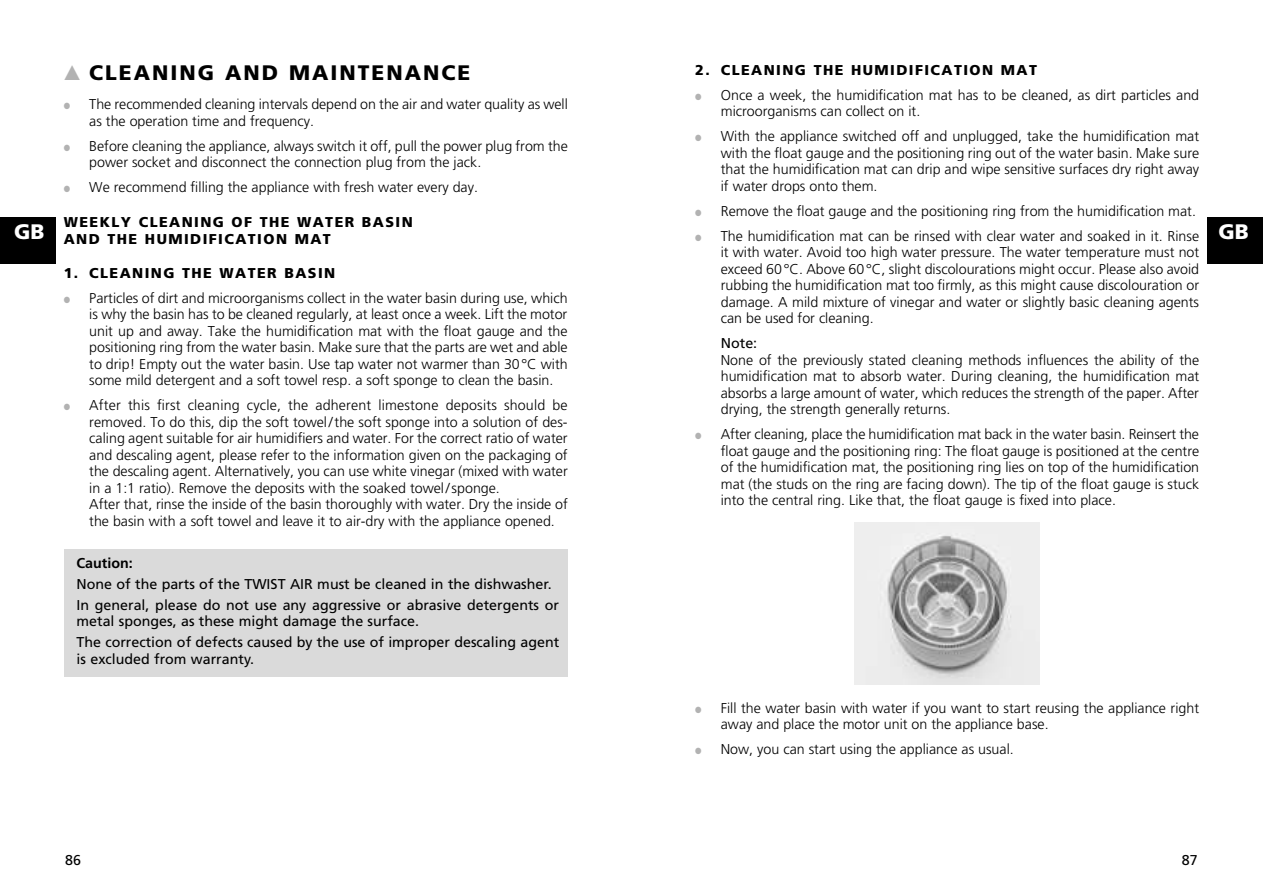
<style>
.page{position:relative;width:1263px;height:893px;background:#fff}
.page>*{position:absolute;margin:0;border:0;box-sizing:border-box;transform-origin:0 0}
.t1{font:900 21px "Frutiger";letter-spacing:.095em;color:#000}
.t2{font:900 21px "Frutiger";color:#fff}
.t3{font:300 14.25px/16.5px "Frutiger";color:#000}
.t4{font:14.25px/20.7px "Frutiger";color:#000}
.t5{font:900 14.25px/17.1px "Frutiger";letter-spacing:.1em;color:#000}
.t6{font:700 14.25px "Frutiger";color:#000}
.s1{color:#b2b2b2}
</style>
<div class="page">
<div style="left:0;top:217px;width:55px;height:47px;background:#000"></div>
<div style="left:1208px;top:217px;width:55px;height:47px;background:#000"></div>
<img style="left:854px;top:523px;width:186px;height:161px">
<div style="left:64px;top:549px;width:504px;height:127px;background:#dadada"></div>
<p class="t5" style="left:695px;top:62px;width:343px">2. CLEANING THE HUMIDIFICATION MAT</p>
<p class="t3" style="left:721px;top:87px;width:480px;text-indent:-26px"><span class="s1">●</span> Once a week, the humidification mat has to be cleaned, as dirt particles and microorganisms can collect on it.</p>
<p class="t3" style="left:721px;top:128px;width:480px;text-align:justify;text-indent:-26px"><span class="s1">●</span> With the appliance switched off and unplugged, take the humidification mat with the float gauge and the positioning ring out of the water basin. Make sure that the humidification mat can drip and wipe sensitive surfaces dry right away if water drops onto them.</p>
<p class="t3" style="left:695px;top:203px;width:502px"><span class="s1">●</span> Remove the float gauge and the positioning ring from the humidification mat.</p>
<p class="t3" style="left:721px;top:228px;width:480px;text-align:justify;text-indent:-26px"><span class="s1">●</span> The humidification mat can be rinsed with clear water and soaked in it. Rinse it with water. Avoid too high water pressure. The water temperature must not exceed 60 °C. Above 60 °C, slight discolourations might occur. Please also avoid rubbing the humidification mat too firmly, as this might cause discolouration or damage. A mild mixture of vinegar and water or slightly basic cleaning agents can be used for cleaning.</p>
<p class="t4" style="left:721px;top:333px;width:38px">Note:</p>
<p class="t3" style="left:721px;top:352px;width:480px;text-align:justify">None of the previously stated cleaning methods influences the ability of the humidification mat to absorb water. During cleaning, the humidification mat absorbs a large amount of water, which reduces the strength of the paper. After drying, the strength generally returns.</p>
<p class="t3" style="left:721px;top:426px;width:480px;text-align:justify;text-indent:-26px"><span class="s1">●</span> After cleaning, place the humidification mat back in the water basin. Reinsert the float gauge and the positioning ring: The float gauge is positioned at the centre of the humidification mat, the positioning ring lies on top of the humidification mat (the studs on the ring are facing down). The tip of the float gauge is stuck into the central ring. Like that, the float gauge is fixed into place.</p>
<h1 class="t1" style="left:64px;top:62px;width:408px"><span class="s1">▲</span> CLEANING AND MAINTENANCE</h1>
<p class="t3" style="left:89px;top:96px;width:480px;text-indent:-26px"><span class="s1">●</span> The recommended cleaning intervals depend on the air and water quality as well as the operation time and frequency.</p>
<p class="t3" style="left:89px;top:138px;width:480px;text-indent:-26px"><span class="s1">●</span> Before cleaning the appliance, always switch it off, pull the power plug from the power socket and disconnect the connection plug from the jack.</p>
<p class="t3" style="left:64px;top:179px;width:416px"><span class="s1">●</span> We recommend filling the appliance with fresh water every day.</p>
<p class="t5" style="left:64px;top:213px;width:350px">WEEKLY CLEANING OF THE WATER BASIN<br>AND THE HUMIDIFICATION MAT</p>
<p class="t5" style="left:64px;top:264px;width:273px">1. CLEANING THE WATER BASIN</p>
<p class="t3" style="left:89px;top:290px;width:480px;text-align:justify;text-indent:-26px"><span class="s1">●</span> Particles of dirt and microorganisms collect in the water basin during use, which is why the basin has to be cleaned regularly, at least once a week. Lift the motor unit up and away. Take the humidification mat with the float gauge and the positioning ring from the water basin. Make sure that the parts are wet and able to drip! Empty out the water basin. Use tap water not warmer than 30 °C with some mild detergent and a soft towel resp. a soft sponge to clean the basin.</p>
<p class="t3" style="left:89px;top:397px;width:480px;text-indent:-26px"><span class="s1">●</span> After this first cleaning cycle, the adherent limestone deposits should be removed. To do this, dip the soft towel / the soft sponge into a solution of des&shy;caling agent suitable for air humidifiers and water. For the correct ratio of water and descaling agent, please refer to the information given on the packaging of the descaling agent. Alternatively, you can use white vinegar (mixed with water in a 1:1 ratio). Remove the deposits with the soaked towel / sponge.<br>After that, rinse the inside of the basin thoroughly with water. Dry the inside of the basin with a soft towel and leave it to air-dry with the appliance opened.</p>
<p class="t6" style="left:77px;top:558px;width:58px">Caution:</p>
<p class="t4" style="left:77px;top:574px;width:484px">None of the parts of the TWIST AIR must be cleaned in the dishwasher.<br>In general, please do not use any aggressive or abrasive detergents or</p>
<p class="t4" style="left:77px;top:611px;width:484px">metal sponges, as these might damage the surface.<br>The correction of defects caused by the use of improper descaling agent</p>
<p class="t4" style="left:77px;top:648px;width:179px">is excluded from warranty.</p>
<h1 class="t2" style="left:14px;top:221px;width:32px">GB</h1>
<h1 class="t2" style="left:1218px;top:221px;width:32px">GB</h1>
<p class="t3" style="left:721px;top:700px;width:480px;text-indent:-26px"><span class="s1">●</span> Fill the water basin with water if you want to start reusing the appliance right away and place the motor unit on the appliance base.</p>
<p class="t3" style="left:695px;top:742px;width:320px"><span class="s1">●</span> Now, you can start using the appliance as usual.</p>
<p class="t4" style="left:65px;top:850px;width:17px">86</p>
<p class="t4" style="left:1182px;top:850px;width:17px">87</p>
</div>
